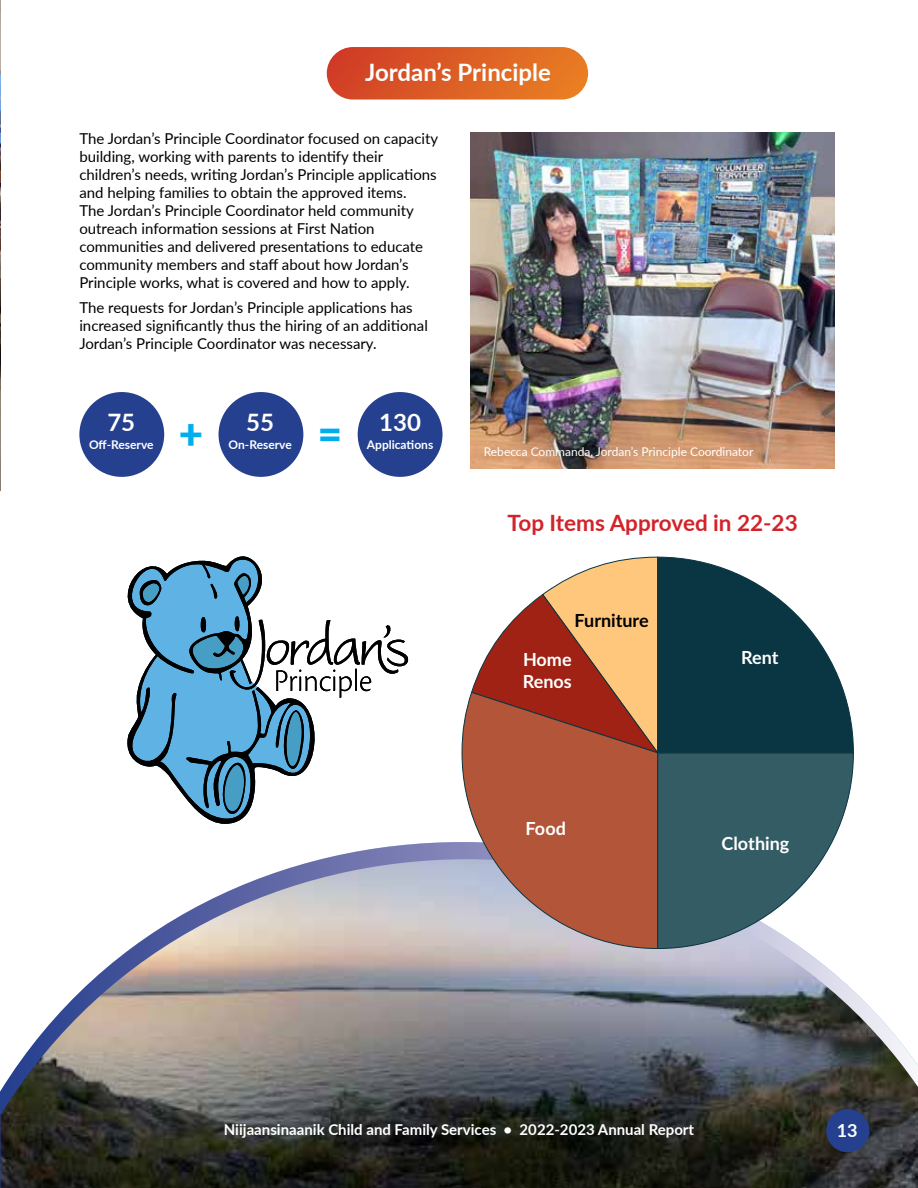
<style>
.page{position:relative;width:918px;height:1188px;background:#fff}
.page>*{position:absolute;margin:0;border:0;box-sizing:border-box;transform-origin:0 0}
.t1{font:900 42px "Lato";color:#00aeef}
.t2{font:700 24px "Lato";color:#fff}
.t3{font:700 22.5px "Lato";color:#d2232a}
.t4{font:700 18px/21.6px "Lato";color:#fff}
.t5{font:700 18px "Lato";color:#000}
.t6{font:15px/18px "Lato";color:#000}
.t7{font:700 15px "Lato";color:#fff}
.t8{font:12px "Lato";color:#fff}
.t9{font:700 12px "Lato";color:#fff}
</style>
<div class="page">
<svg style="left:322px;top:842px;width:140px;height:17px"></svg>
<img style="left:0;top:859px;width:918px;height:329px">
<div style="left:826px;top:1109px;width:43px;height:43px;background:#25408f;border-radius:50%"></div>
<img style="left:0;top:0;width:1px;height:490px">
<div style="left:327px;top:47px;width:261px;height:53px;background:linear-gradient(to right,#d03c27,#e97f23);border-radius:26px"></div>
<img style="left:471px;top:133px;width:363px;height:336px">
<div style="left:79px;top:392px;width:85px;height:85px;background:#25408f;border-radius:50%"></div>
<div style="left:219px;top:392px;width:84px;height:85px;background:#25408f;border-radius:50%"></div>
<div style="left:358px;top:392px;width:85px;height:85px;background:#25408f;border-radius:50%"></div>
<svg style="left:127px;top:556px;width:188px;height:268px;fill:#5eb3e4"></svg>
<svg style="left:193px;top:620px;width:215px;height:78px"></svg>
<svg style="left:462px;top:693px;width:9px;height:256px"></svg>
<svg style="left:471px;top:557px;width:383px;height:392px;background:#85736a"></svg>
<h2 class="t2" style="left:365px;top:54px;width:187px">Jordan’s Principle</h2>
<p class="t6" style="left:79px;top:129px;width:360px">The Jordan’s Principle Coordinator focused on capacity building, working with parents to identify their children’s needs, writing Jordan’s Principle applications and helping families to obtain the approved items.<br>The Jordan’s Principle Coordinator held community outreach information sessions at First Nation communities and delivered presentations to educate community members and staff about how Jordan’s Principle works, what is covered and how to apply.</p>
<p class="t6" style="left:79px;top:298px;width:350px">The requests for Jordan’s Principle applications has increased significantly thus the hiring of an additional<br>Jordan’s Principle Coordinator was necessary.</p>
<h2 class="t2" style="left:107px;top:404px;width:29px">75</h2>
<p class="t9" style="left:89px;top:435px;width:66px">Off-Reserve</p>
<h2 class="t2" style="left:246px;top:404px;width:29px">55</h2>
<p class="t9" style="left:229px;top:435px;width:65px">On-Reserve</p>
<h1 class="t1" style="left:179px;top:403px;width:26px">+</h1>
<h1 class="t1" style="left:318px;top:403px;width:26px">=</h1>
<h2 class="t2" style="left:379px;top:404px;width:43px">130</h2>
<p class="t9" style="left:367px;top:435px;width:68px">Applications</p>
<p class="t8" style="left:484px;top:443px;width:271px">Rebecca Commanda, Jordan’s Principle Coordinator</p>
<h3 class="t3" style="left:508px;top:507px;width:292px">Top Items Approved in 22-23</h3>
<p class="t5" style="left:575px;top:608px;width:76px">Furniture</p>
<p class="t4" style="left:523px;top:648px;width:50px">Home<br>Renos</p>
<p class="t4" style="left:741px;top:645px;width:39px">Rent</p>
<p class="t4" style="left:526px;top:816px;width:42px">Food</p>
<p class="t4" style="left:722px;top:832px;width:69px">Clothing</p>
<p class="t7" style="left:224px;top:1119px;width:472px">Niijaansinaanik Child and Family Services • 2022-2023 Annual Report</p>
<p class="t4" style="left:837px;top:1119px;width:22px">13</p>
</div>
